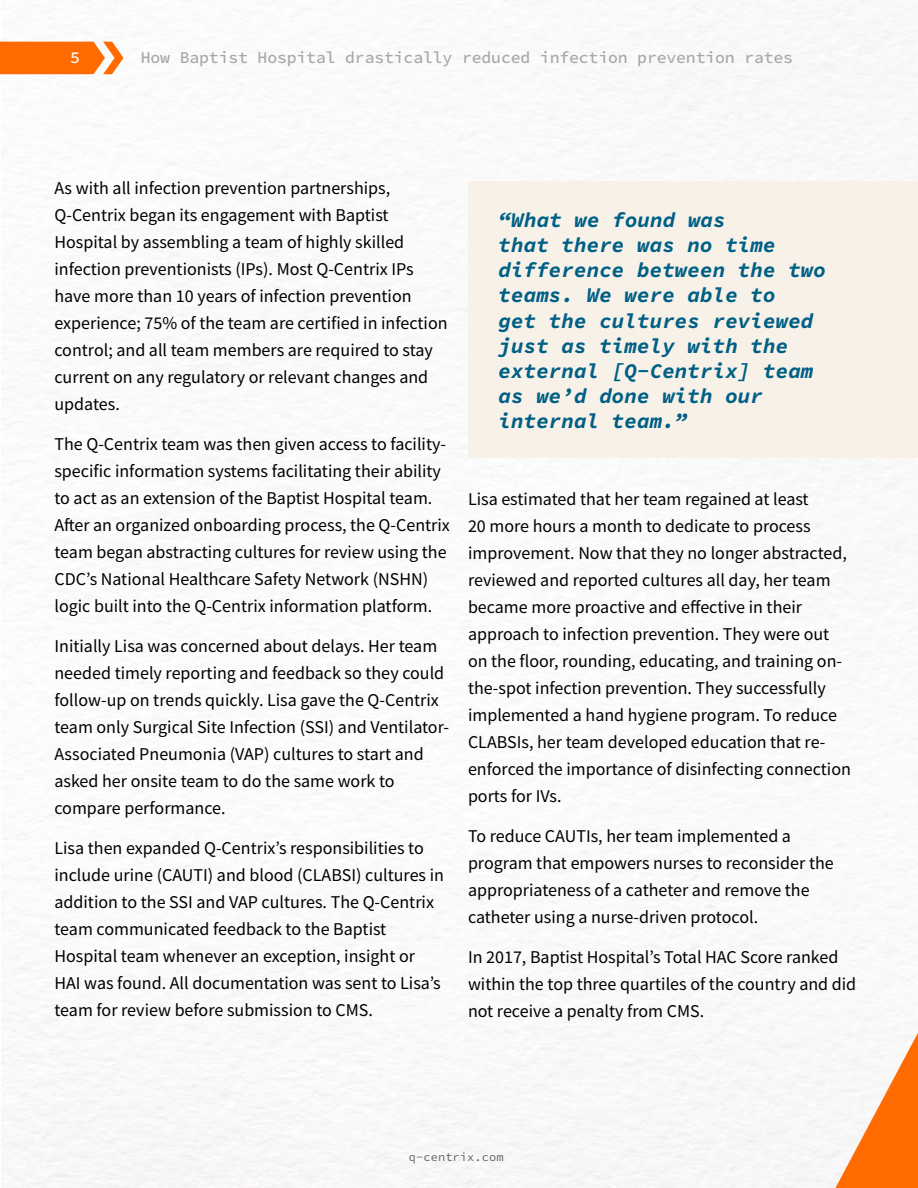
<style>
.page{position:relative;width:918px;height:1188px;background:#fff}
.page>*{position:absolute;margin:0;border:0;box-sizing:border-box;transform-origin:0 0}
.t1{font:italic 21px/25.2px "Source Code Variable";color:#005f85}
.t2{font:18px/27px "Source Sans Pro";color:#000}
.t3{font:16.5px "Source Code Variable";letter-spacing:-.01em;color:#a8a8aa}
.t4{font:16.5px "Source Code Variable";color:#fff}
.t5{font:12px "Source Code Variable";letter-spacing:.01em;color:#696464}
</style>
<div class="page">
<svg style="left:0;top:42px;width:124px;height:32px;background:#fe7d1f"></svg>
<div style="left:468px;top:182px;width:450px;height:276px;background:#f7f1e8"></div>
<svg style="left:835px;top:1033px;width:83px;height:155px"></svg>
<p class="t4" style="left:70px;top:45px;width:11px">5</p>
<p class="t3" style="left:141px;top:45px;width:654px">How Baptist Hospital drastically reduced infection prevention rates</p>
<p class="t2" style="left:54px;top:175px;width:395px">As with all infection prevention partnerships, Q-Centrix began its engagement with Baptist Hospital by assembling a team of highly skilled infection preventionists (IPs). Most Q-Centrix IPs have more than 10 years of infection prevention experience; 75% of the team are certified in infection control; and all team members are required to stay current on any regulatory or relevant changes and updates.</p>
<p class="t2" style="left:54px;top:430px;width:397px">The Q-Centrix team was then given access to facility&shy;specific information systems facilitating their ability to act as an extension of the Baptist Hospital team.<br>After an organized onboarding process, the Q-Centrix team began abstracting cultures for review using the CDC’s National Healthcare Safety Network (NSHN) logic built into the Q-Centrix information platform.</p>
<p class="t2" style="left:54px;top:632px;width:396px">Initially Lisa was concerned about delays. Her team needed timely reporting and feedback so they could follow-up on trends quickly. Lisa gave the Q-Centrix team only Surgical Site Infection (SSI) and Ventilator-Associated Pneumonia (VAP) cultures to start and asked her onsite team to do the same work to compare performance.</p>
<p class="t2" style="left:54px;top:834px;width:391px">Lisa then expanded Q-Centrix’s responsibilities to include urine (CAUTI) and blood (CLABSI) cultures in addition to the SSI and VAP cultures. The Q-Centrix team communicated feedback to the Baptist Hospital team whenever an exception, insight or HAI was found. All documentation was sent to Lisa’s team for review before submission to CMS.</p>
<p class="t1" style="left:499px;top:208px;width:329px">“What we found was<br>that there was no time difference between the two teams. We were able to<br>get the cultures reviewed just as timely with the external [Q-Centrix] team as we’d done with our internal team.”</p>
<p class="t2" style="left:468px;top:486px;width:384px">Lisa estimated that her team regained at least<br>20 more hours a month to dedicate to process improvement. Now that they no longer abstracted, reviewed and reported cultures all day, her team became more proactive and effective in their approach to infection prevention. They were out on the floor, rounding, educating, and training on&shy;the-spot infection prevention. They successfully implemented a hand hygiene program. To reduce CLABSIs, her team developed education that re&shy;enforced the importance of disinfecting connection ports for IVs.</p>
<p class="t2" style="left:468px;top:822px;width:367px">To reduce CAUTIs, her team implemented a program that empowers nurses to reconsider the appropriateness of a catheter and remove the catheter using a nurse-driven protocol.</p>
<p class="t2" style="left:468px;top:943px;width:390px">In 2017, Baptist Hospital’s Total HAC Score ranked within the top three quartiles of the country and did not receive a penalty from CMS.</p>
<p class="t5" style="left:409px;top:1149px;width:97px">q-centrix.com</p>
</div>
